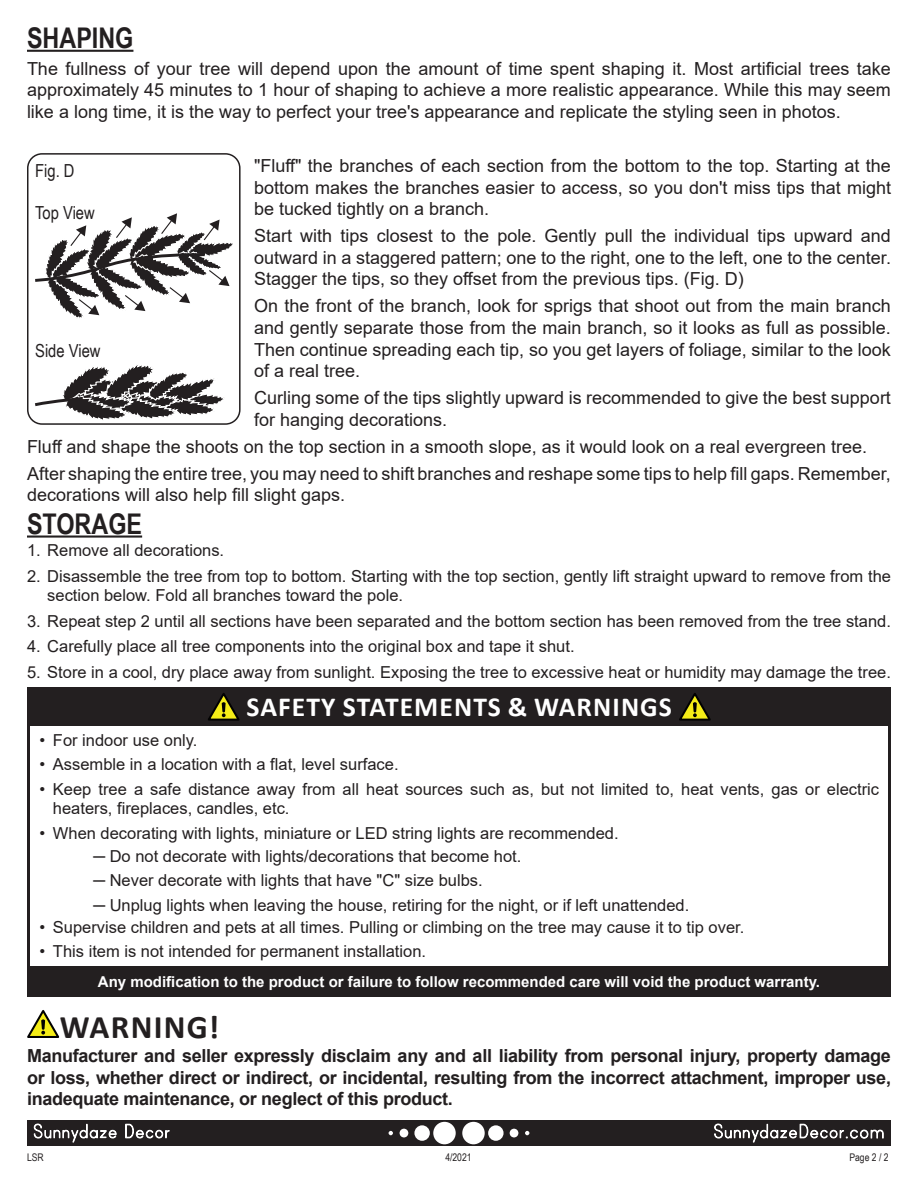
<style>
.page{position:relative;width:918px;height:1188px;background:#fff}
.page>*{position:absolute;margin:0;border:0;box-sizing:border-box;transform-origin:0 0}
.t1{font:700 33px "Calibri";letter-spacing:.04em;color:#231f20}
.t2{font:700 28.5px "Arial Narrow";color:#231f20}
.t3{font:700 27.6px "Calibri";letter-spacing:.04em;color:#fff}
.t4{font:18px/21.6px "Arial";color:#231f20;text-align:justify}
.t5{font:700 18px/21.6px "Arial";letter-spacing:-.02em;color:#231f20;text-align:justify}
.t6{font:18px "Arial Narrow";color:#231f20}
.t7{font:16.5px/23.2px "Arial";color:#231f20}
.t8{font:700 15px "Arial";color:#fff}
.t9{font:10.5px "Arial Narrow";color:#231f20}
</style>
<div class="page">
<div style="left:27px;top:1120px;width:864px;height:26px;background:#231f20"></div>
<div style="left:462px;top:1122px;width:23px;height:22px;background:#fff;border-radius:50%"></div>
<div style="left:488px;top:1125px;width:16px;height:16px;background:#fff;border-radius:50%"></div>
<div style="left:510px;top:1129px;width:8px;height:8px;background:#fff;border-radius:50%"></div>
<svg style="left:525px;top:1131px;width:4px;height:4px"></svg>
<div style="left:433px;top:1122px;width:23px;height:22px;background:#fff;border-radius:50%"></div>
<div style="left:414px;top:1125px;width:16px;height:16px;background:#fff;border-radius:50%"></div>
<div style="left:400px;top:1129px;width:8px;height:8px;background:#fff;border-radius:50%"></div>
<svg style="left:389px;top:1131px;width:4px;height:4px"></svg>
<svg style="left:34px;top:1123px;width:83px;height:20px"></svg>
<svg style="left:125px;top:1124px;width:45px;height:15px"></svg>
<svg style="left:714px;top:1123px;width:170px;height:20px"></svg>
<div style="left:27px;top:966px;width:864px;height:31px;background:#231f20"></div>
<div style="left:27px;top:688px;width:864px;height:38px;background:#231f20"></div>
<svg style="left:208px;top:693px;width:32px;height:28px"></svg>
<svg style="left:679px;top:693px;width:32px;height:28px"></svg>
<hr style="left:27px;top:536px;width:115px;height:2px;background:#231f20">
<hr style="left:27px;top:50px;width:106px;height:2px;background:#231f20">
<svg style="left:35px;top:213px;width:198px;height:105px"></svg>
<svg style="left:32px;top:365px;width:192px;height:56px"></svg>
<div style="left:27px;top:153px;width:214px;height:272px;border:2px solid #231f20;border-radius:14px"></div>
<svg style="left:27px;top:1010px;width:32px;height:28px"></svg>
<h2 class="t2" style="left:27px;top:16px;width:108px">SHAPING</h2>
<p class="t4" style="left:27px;top:58px;width:865px">The fullness of your tree will depend upon the amount of time spent shaping it. Most artificial trees take approximately 45 minutes to 1 hour of shaping to achieve a more realistic appearance. While this may seem like a long time, it is the way to perfect your tree's appearance and replicate the styling seen in photos.</p>
<p class="t4" style="left:254px;top:155px;width:638px">"Fluff" the branches of each section from the bottom to the top. Starting at the bottom makes the branches easier to access, so you don't miss tips that might be tucked tightly on a branch.</p>
<p class="t4" style="left:254px;top:225px;width:638px">Start with tips closest to the pole. Gently pull the individual tips upward and outward in a staggered pattern; one to the right, one to the left, one to the center.<br>Stagger the tips, so they offset from the previous tips. (Fig. D)</p>
<p class="t4" style="left:254px;top:295px;width:638px">On the front of the branch, look for sprigs that shoot out from the main branch and gently separate those from the main branch, so it looks as full as possible.<br>Then continue spreading each tip, so you get layers of foliage, similar to the look of a real tree.</p>
<p class="t4" style="left:254px;top:387px;width:638px">Curling some of the tips slightly upward is recommended to give the best support for hanging decorations.</p>
<p class="t4" style="left:27px;top:433px;width:866px;line-height:27px">Fluff and shape the shoots on the top section in a smooth slope, as it would look on a real evergreen tree.<br>After shaping the entire tree, you may need to shift branches and reshape some tips to help fill gaps. Remember,</p>
<p class="t4" style="left:27px;top:484px;width:320px">decorations will also help fill slight gaps.</p>
<p class="t6" style="left:35px;top:158px;width:41px">Fig. D</p>
<p class="t6" style="left:35px;top:200px;width:61px">Top View</p>
<p class="t6" style="left:35px;top:338px;width:67px">Side View</p>
<h2 class="t2" style="left:27px;top:502px;width:117px">STORAGE</h2>
<p class="t7" style="left:27px;top:539px;width:199px">1. Remove all decorations.</p>
<p class="t7" style="left:47px;top:566px;width:845px;line-height:19.8px;text-indent:-20px">2. Disassemble the tree from top to bottom. Starting with the top section, gently lift straight upward to remove from the section below. Fold all branches toward the pole.</p>
<p class="t7" style="left:27px;top:609px;width:866px">3. Repeat step 2 until all sections have been separated and the bottom section has been removed from the tree stand.</p>
<p class="t7" style="left:27px;top:635px;width:549px">4. Carefully place all tree components into the original box and tape it shut.</p>
<p class="t7" style="left:27px;top:660px;width:865px">5. Store in a cool, dry place away from sunlight. Exposing the tree to excessive heat or humidity may damage the tree.</p>
<h3 class="t3" style="left:247px;top:688px;width:427px">SAFETY STATEMENTS &amp; WARNINGS</h3>
<p class="t7" style="left:39px;top:728px;width:160px">• For indoor use only.</p>
<p class="t7" style="left:39px;top:753px;width:361px">• Assemble in a location with a flat, level surface.</p>
<p class="t7" style="left:53px;top:780px;width:828px;line-height:19.2px;text-indent:-13px">• Keep tree a safe distance away from all heat sources such as, but not limited to, heat vents, gas or electric heaters, fireplaces, candles, etc.</p>
<p class="t7" style="left:93px;top:821px;width:527px;text-indent:-54px">• When decorating with lights, miniature or LED string lights are recommended. ─ Do not decorate with lights/decorations that become hot.<br>─ Never decorate with lights that have "C" size bulbs.</p>
<p class="t7" style="left:93px;top:893px;width:597px">─ Unplug lights when leaving the house, retiring for the night, or if left unattended.</p>
<p class="t7" style="left:39px;top:915px;width:707px">• Supervise children and pets at all times. Pulling or climbing on the tree may cause it to tip over.</p>
<p class="t7" style="left:39px;top:940px;width:388px">• This item is not intended for permanent installation.</p>
<p class="t8" style="left:98px;top:971px;width:724px">Any modification to the product or failure to follow recommended care will void the product warranty.</p>
<h1 class="t1" style="left:60px;top:1004px;width:161px">WARNING!</h1>
<p class="t5" style="left:27px;top:1045px;width:866px">Manufacturer and seller expressly disclaim any and all liability from personal injury, property damage or loss, whether direct or indirect, or incidental, resulting from the incorrect attachment, improper use, inadequate maintenance, or neglect of this product.</p>
<p class="t9" style="left:27px;top:1150px;width:18px">LSR</p>
<p class="t9" style="left:445px;top:1150px;width:28px">4/2021</p>
<p class="t9" style="left:849px;top:1150px;width:41px">Page 2 / 2</p>
</div>
